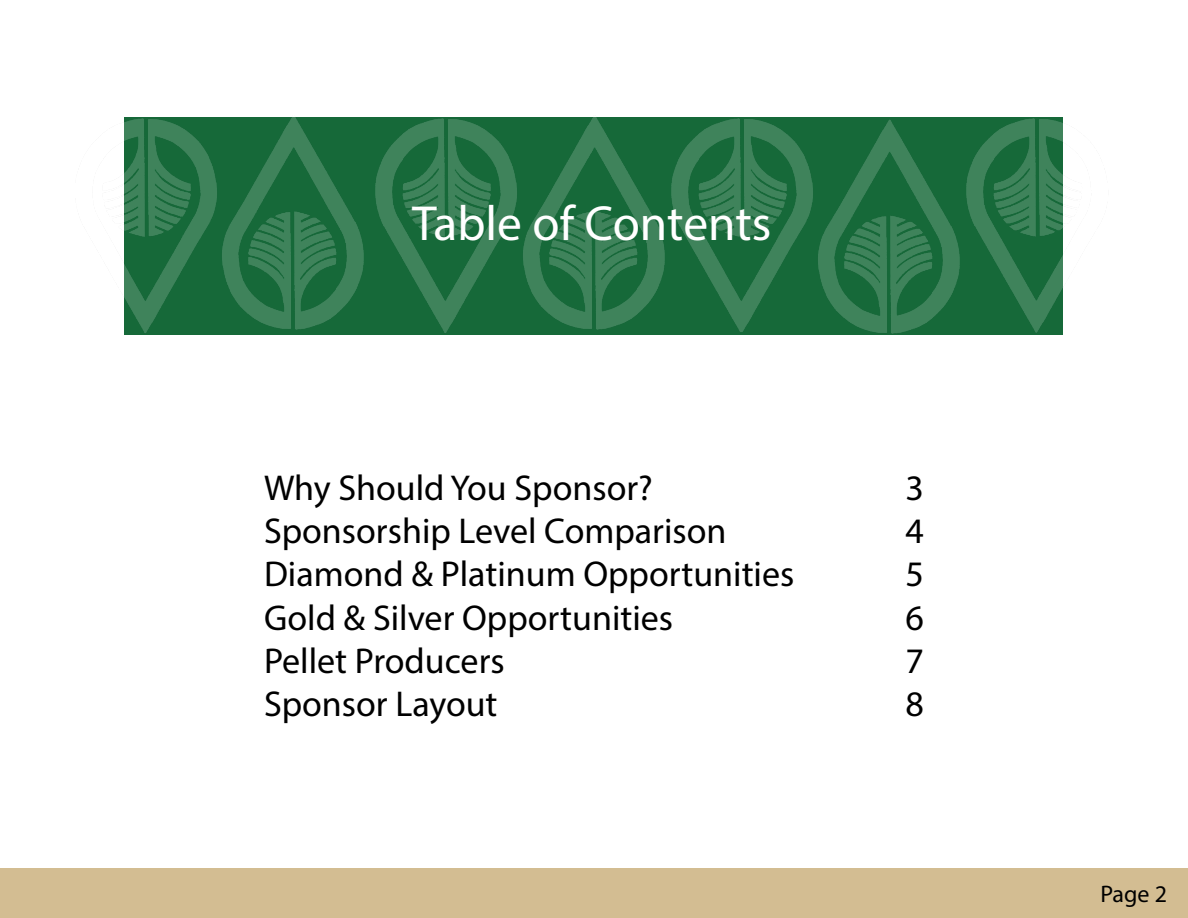
<style>
.page{position:relative;width:1188px;height:918px;background:#fff}
.page>*{position:absolute;margin:0;border:0;box-sizing:border-box;transform-origin:0 0}
.t1{font:49.5px "Myriad Pro";color:#fff}
.t2{font:36px "Myriad Pro";color:#000}
.t3{font:24px "Myriad Pro";color:#000}
</style>
<div class="page">
<img style="left:521px;top:117px;width:146px;height:216px">
<img style="left:816px;top:117px;width:146px;height:218px">
<img style="left:124px;top:117px;width:242px;height:217px">
<img style="left:374px;top:117px;width:145px;height:218px">
<img style="left:669px;top:117px;width:145px;height:215px">
<img style="left:964px;top:117px;width:99px;height:216px">
<div style="left:0;top:868px;width:1188px;height:50px;background:#d3bd92"></div>
<p class="t1" style="left:412px;top:192px;width:361px">Table of Contents</p>
<p class="t2" style="left:264px;top:466px;width:390px">Why Should You Sponsor?</p>
<p class="t2" style="left:264px;top:509px;width:464px">Sponsorship Level Comparison</p>
<p class="t2" style="left:264px;top:552px;width:532px">Diamond &amp; Platinum Opportunities</p>
<p class="t2" style="left:264px;top:595px;width:411px">Gold &amp; Silver Opportunities</p>
<p class="t2" style="left:264px;top:638px;width:242px">Pellet Producers</p>
<p class="t2" style="left:264px;top:682px;width:235px">Sponsor Layout</p>
<p class="t2" style="left:906px;top:466px;width:20px">3</p>
<p class="t2" style="left:906px;top:509px;width:20px">4</p>
<p class="t2" style="left:906px;top:552px;width:20px">5</p>
<p class="t2" style="left:906px;top:595px;width:20px">6</p>
<p class="t2" style="left:906px;top:638px;width:20px">7</p>
<p class="t2" style="left:906px;top:682px;width:20px">8</p>
<p class="t3" style="left:1100px;top:879px;width:68px">Page 2</p>
</div>
